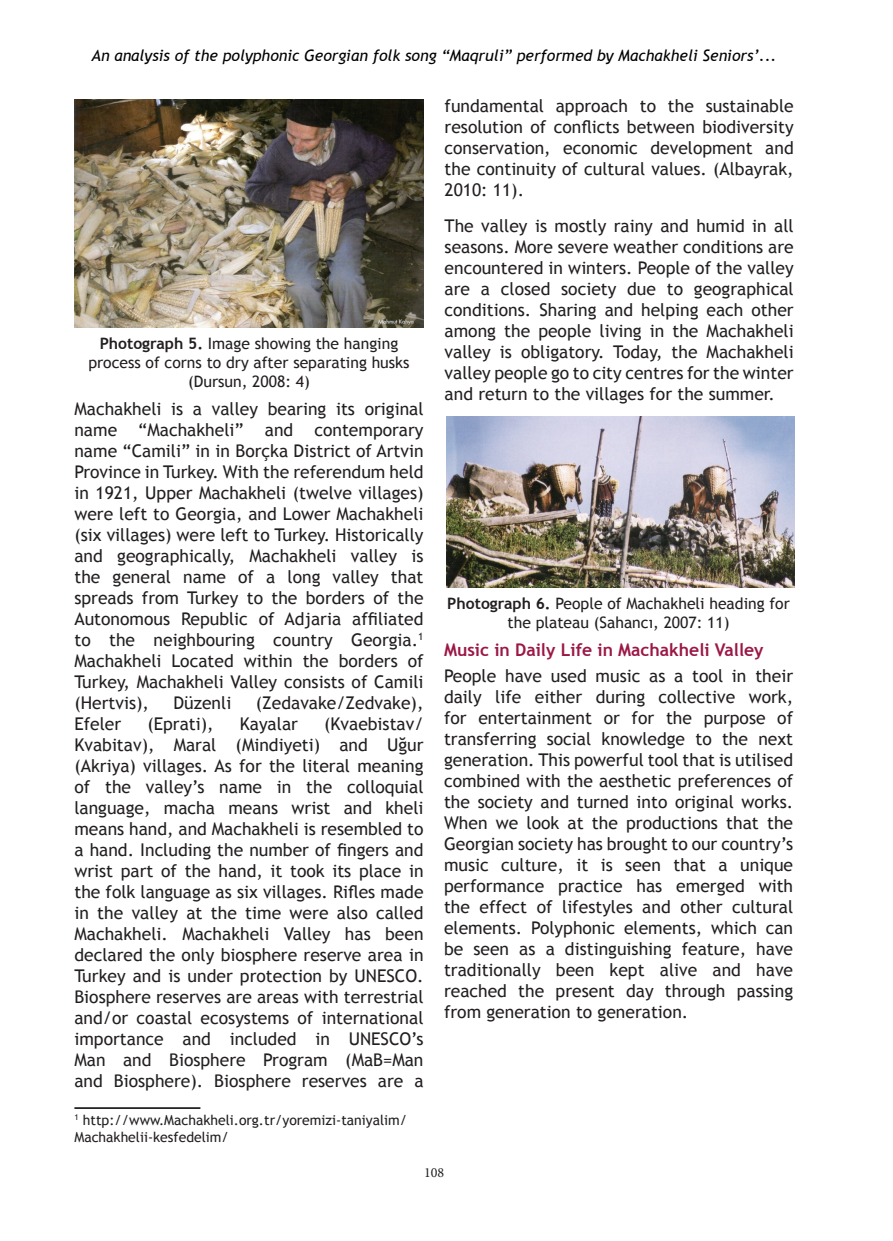
<style>
.page{position:relative;width:893px;height:1241px;background:#fff}
.page>*{position:absolute;margin:0;border:0;box-sizing:border-box;transform-origin:0 0}
.Metin_-_Gövde{font:17.5px/21px "Trebuchet MS";color:#231f20;text-align:justify}
.Metin_-_Başlık_2{font:700 17.5px "Trebuchet MS";color:#9b1746}
.Örnek{font:15.75px/18.9px "Trebuchet MS";color:#231f20;text-align:center}
.t1{font:italic 15.75px "Trebuchet MS";color:#000}
.Dipnot{font:14px/16.8px "Trebuchet MS";color:#231f20}
.t2{font:14px "Minion Pro";color:#231f20}
.s1{font-weight:700}
</style>
<div class="page">
<img style="left:74px;top:99px;width:350px;height:228px">
<hr style="left:74px;top:1106px;width:126px;height:2px;background:#231f20">
<img style="left:446px;top:416px;width:348px;height:171px">
<p class="t1" style="left:91px;top:46px;width:687px">An analysis of the polyphonic Georgian folk song “Maqruli” performed by Machakheli Seniors’...</p>
<p class="Örnek" style="left:88px;top:334px;width:323px"><span class="s1">Photograph 5.</span> Image showing the hanging process of corns to dry after separating husks (Dursun, 2008: 4)</p>
<p class="Metin_-_Gövde" style="left:74px;top:398px;width:351px">Machakheli is a valley bearing its original name “Machakheli” and contemporary name “Camili” in in Borçka District of Artvin Province in Turkey. With the referendum held in 1921, Upper Machakheli (twelve villages) were left to Georgia, and Lower Machakheli (six villages) were left to Turkey. Historically and geographically, Machakheli valley is the general name of a long valley that spreads from Turkey to the borders of the Autonomous Republic of Adjaria affiliated to the neighbouring country Georgia.<sup>1<br></sup>Machakheli Located within the borders of Turkey, Machakheli Valley consists of Camili (Hertvis),</p>
<p class="Metin_-_Gövde" style="left:173px;top:692px;width:59px">Düzenli</p>
<p class="Metin_-_Gövde" style="left:256px;top:692px;width:169px">(Zedavake/Zedvake),</p>
<p class="Metin_-_Gövde" style="left:74px;top:713px;width:351px;text-indent:250px">(Kvaebistav/ Kvabitav), Maral (Mindiyeti) and Uğur (Akriya) villages. As for the literal meaning of the valley’s name in the colloquial language, macha means wrist and kheli means hand, and Machakheli is resembled to a hand. Including the number of fingers and wrist part of the hand, it took its place in the folk language as six villages. Rifles made in the valley at the time were also called Machakheli. Machakheli Valley has been declared the only biosphere reserve area in Turkey and is under protection by UNESCO.<br>Biosphere reserves are areas with terrestrial and/or coastal ecosystems of international importance and included in UNESCO’s Man and Biosphere Program (MaB=Man and Biosphere). Biosphere reserves are a</p>
<p class="Dipnot" style="left:74px;top:1111px;width:334px"><sup>1</sup> http://www.Machakheli.org.tr/yoremizi-taniyalim/<br>Machakhelii-kesfedelim/</p>
<p class="Metin_-_Gövde" style="left:74px;top:713px;width:48px">Efeler</p>
<p class="Metin_-_Gövde" style="left:147px;top:713px;width:68px">(Eprati),</p>
<p class="Metin_-_Gövde" style="left:240px;top:713px;width:60px">Kayalar</p>
<p class="Metin_-_Gövde" style="left:445px;top:96px;width:351px">fundamental approach to the sustainable resolution of conflicts between biodiversity conservation, economic development and the continuity of cultural values. (Albayrak, 2010: 11).</p>
<p class="Metin_-_Gövde" style="left:445px;top:216px;width:351px">The valley is mostly rainy and humid in all seasons. More severe weather conditions are encountered in winters. People of the valley are a closed society due to geographical conditions. Sharing and helping each other among the people living in the Machakheli valley is obligatory. Today, the Machakheli valley people go to city centres for the winter and return to the villages for the summer.</p>
<p class="Örnek" style="left:447px;top:594px;width:344px"><span class="s1">Photograph 6.</span> People of Machakheli heading for the plateau (Sahancı, 2007: 11)</p>
<p class="Metin_-_Başlık_2" style="left:444px;top:638px;width:321px">Music in Daily Life in Machakheli Valley</p>
<p class="Metin_-_Gövde" style="left:444px;top:665px;width:351px">People have used music as a tool in their daily life either during collective work, for entertainment or for the purpose of transferring social knowledge to the next generation. This powerful tool that is utilised combined with the aesthetic preferences of the society and turned into original works.<br>When we look at the productions that the Georgian society has brought to our country’s music culture, it is seen that a unique performance practice has emerged with the effect of lifestyles and other cultural elements. Polyphonic elements, which can be seen as a distinguishing feature, have traditionally been kept alive and have reached the present day through passing from generation to generation.</p>
<p class="t2" style="left:424px;top:1162px;width:22px">108</p>
</div>
